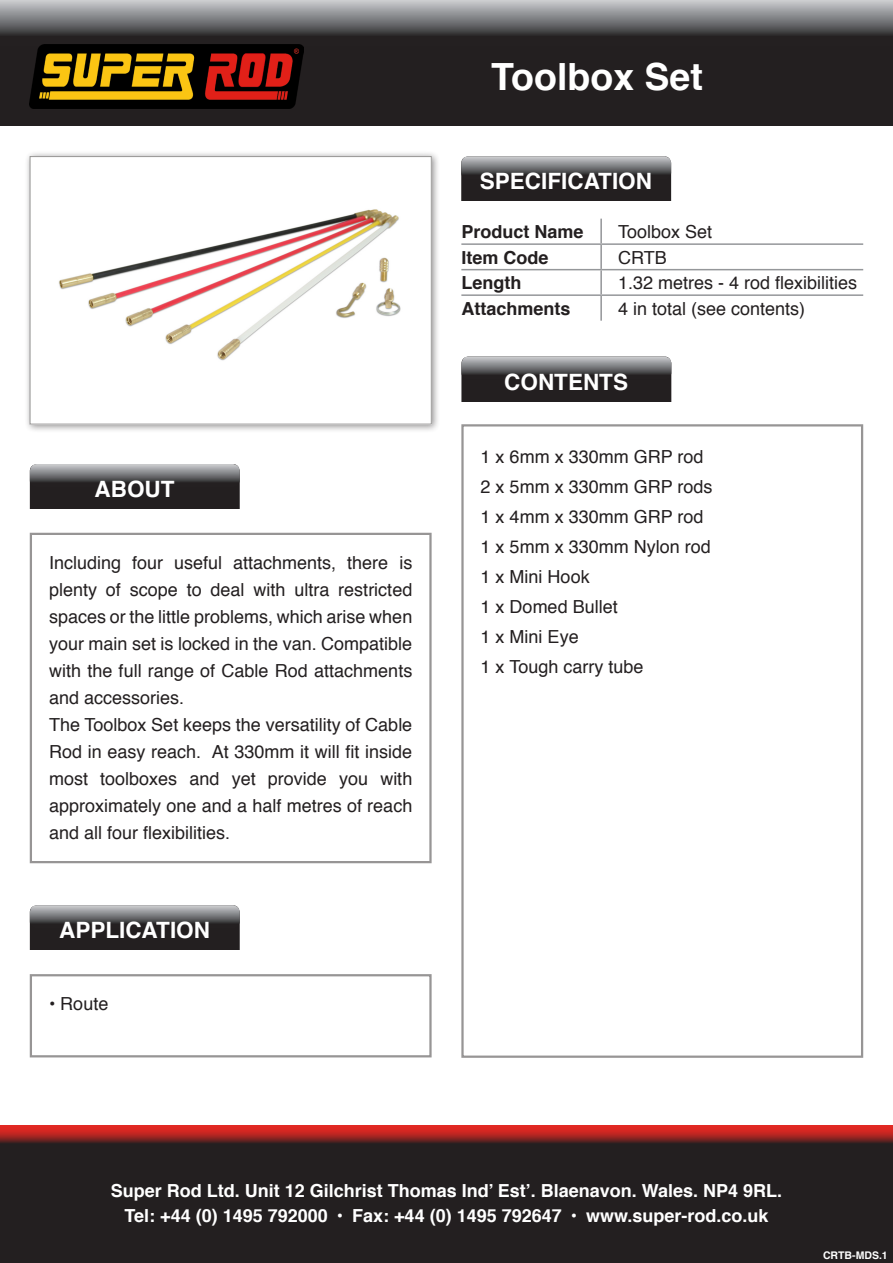
<style>
.page{position:relative;width:893px;height:1263px;background:#fff}
.page>*{position:absolute;margin:0;border:0;box-sizing:border-box;transform-origin:0 0}
.t1{font:700 37.5px "Helvetica";color:#fff}
.t2{font:700 22.5px "Helvetica";color:#fff}
.t3{font:18px/27px "Helvetica";color:#231f20;text-align:justify}
.t4{font:700 18px "Helvetica";color:#fff}
.t5{font:700 18px "Helvetica";color:#231f20}
.t6{font:700 10.5px "Helvetica";color:#fff}
</style>
<div class="page">
<div style="left:461px;top:356px;width:210px;height:65px;background:#231f20;border-radius:7px"></div>
<svg style="left:461px;top:356px;width:210px;height:24px"></svg>
<div style="left:454px;top:402px;width:224px;height:26px;background:#fff"></div>
<div style="left:461px;top:156px;width:210px;height:64px;background:#231f20;border-radius:7px"></div>
<svg style="left:461px;top:156px;width:210px;height:24px"></svg>
<div style="left:454px;top:202px;width:223px;height:26px;background:#fff"></div>
<div style="left:0;top:1125px;width:893px;height:138px;background:#231f20"></div>
<svg style="left:0;top:1125px;width:893px;height:18px;background:#ac2521"></svg>
<div style="left:0;top:0;width:893px;height:126px;background:#231f20"></div>
<svg style="left:0;top:0;width:893px;height:35px;background:#828385"></svg>
<hr style="left:600px;top:219px;width:2px;height:24px;background:#939598">
<hr style="left:600px;top:245px;width:2px;height:24px;background:#939598">
<hr style="left:600px;top:270px;width:2px;height:24px;background:#939598">
<hr style="left:600px;top:296px;width:2px;height:25px;background:#939598">
<hr style="left:461px;top:243px;width:140px;height:2px;background:#95979a">
<hr style="left:601px;top:243px;width:262px;height:2px;background:#95979a">
<hr style="left:461px;top:269px;width:140px;height:1px;background:#95979a">
<hr style="left:601px;top:269px;width:262px;height:1px;background:#95979a">
<hr style="left:461px;top:294px;width:140px;height:2px;background:#95979a">
<hr style="left:601px;top:294px;width:262px;height:2px;background:#95979a">
<div style="left:461px;top:424px;width:402px;height:634px;border:2px solid #979595"></div>
<div style="left:30px;top:464px;width:210px;height:64px;background:#231f20;border-radius:7px"></div>
<svg style="left:30px;top:464px;width:210px;height:23px"></svg>
<div style="left:22px;top:509px;width:224px;height:27px;background:#fff"></div>
<div style="left:30px;top:533px;width:402px;height:330px;border:2px solid #979595"></div>
<div style="left:30px;top:905px;width:210px;height:64px;background:#231f20;border-radius:7px"></div>
<svg style="left:30px;top:905px;width:210px;height:23px"></svg>
<div style="left:22px;top:950px;width:224px;height:27px;background:#fff"></div>
<div style="left:30px;top:974px;width:402px;height:83px;border:2px solid #979595"></div>
<div style="left:24px;top:150px;width:416px;height:283px;background:#231f20;opacity:.5"></div>
<img style="left:32px;top:158px;width:398px;height:264px">
<div style="left:30px;top:156px;width:402px;height:268px;border:1px solid #979695"></div>
<img style="left:30px;top:44px;width:273px;height:64px">
<p class="t1" style="left:491px;top:46px;width:213px">Toolbox Set</p>
<p class="t2" style="left:480px;top:163px;width:174px">SPECIFICATION</p>
<p class="t5" style="left:461px;top:217px;width:124px">Product Name</p>
<p class="t3" style="left:618px;top:219px;width:96px">Toolbox Set</p>
<p class="t5" style="left:461px;top:243px;width:89px">Item Code</p>
<p class="t3" style="left:618px;top:244px;width:50px">CRTB</p>
<p class="t5" style="left:461px;top:268px;width:61px">Length</p>
<p class="t3" style="left:618px;top:270px;width:241px">1.32 metres - 4 rod flexibilities</p>
<p class="t5" style="left:461px;top:294px;width:111px">Attachments</p>
<p class="t3" style="left:618px;top:295px;width:189px">4 in total (see contents)</p>
<p class="t2" style="left:95px;top:471px;width:81px">ABOUT</p>
<p class="t3" style="left:49px;top:549px;width:365px">Including four useful attachments, there is plenty of scope to deal with ultra restricted spaces or the little problems, which arise when your main set is locked in the van. Compatible with the full range of Cable Rod attachments and accessories.</p>
<p class="t3" style="left:49px;top:711px;width:365px">The Toolbox Set keeps the versatility of Cable Rod in easy reach. At 330mm it will fit inside most toolboxes and yet provide you with approximately one and a half metres of reach and all four flexibilities.</p>
<p class="t2" style="left:59px;top:912px;width:152px">APPLICATION</p>
<p class="t3" style="left:49px;top:991px;width:61px">• Route</p>
<p class="t2" style="left:504px;top:363px;width:125px">CONTENTS</p>
<p class="t3" style="left:481px;top:444px;width:224px">1 x 6mm x 330mm GRP rod</p>
<p class="t3" style="left:481px;top:474px;width:233px">2 x 5mm x 330mm GRP rods</p>
<p class="t3" style="left:481px;top:504px;width:224px">1 x 4mm x 330mm GRP rod</p>
<p class="t3" style="left:481px;top:534px;width:232px">1 x 5mm x 330mm Nylon rod</p>
<p class="t3" style="left:481px;top:564px;width:111px">1 x Mini Hook</p>
<p class="t3" style="left:481px;top:594px;width:139px">1 x Domed Bullet</p>
<p class="t3" style="left:481px;top:624px;width:100px">1 x Mini Eye</p>
<p class="t3" style="left:481px;top:654px;width:164px">1 x Tough carry tube</p>
<p class="t4" style="left:111px;top:1176px;width:673px">Super Rod Ltd. Unit 12 Gilchrist Thomas Ind’ Est’. Blaenavon. Wales. NP4 9RL.</p>
<p class="t4" style="left:124px;top:1201px;width:645px">Tel: +44 (0) 1495 792000 • Fax: +44 (0) 1495 792647 • www.super-rod.co.uk</p>
<p class="t6" style="left:823px;top:1246px;width:66px">CRTB-MDS.1</p>
</div>
